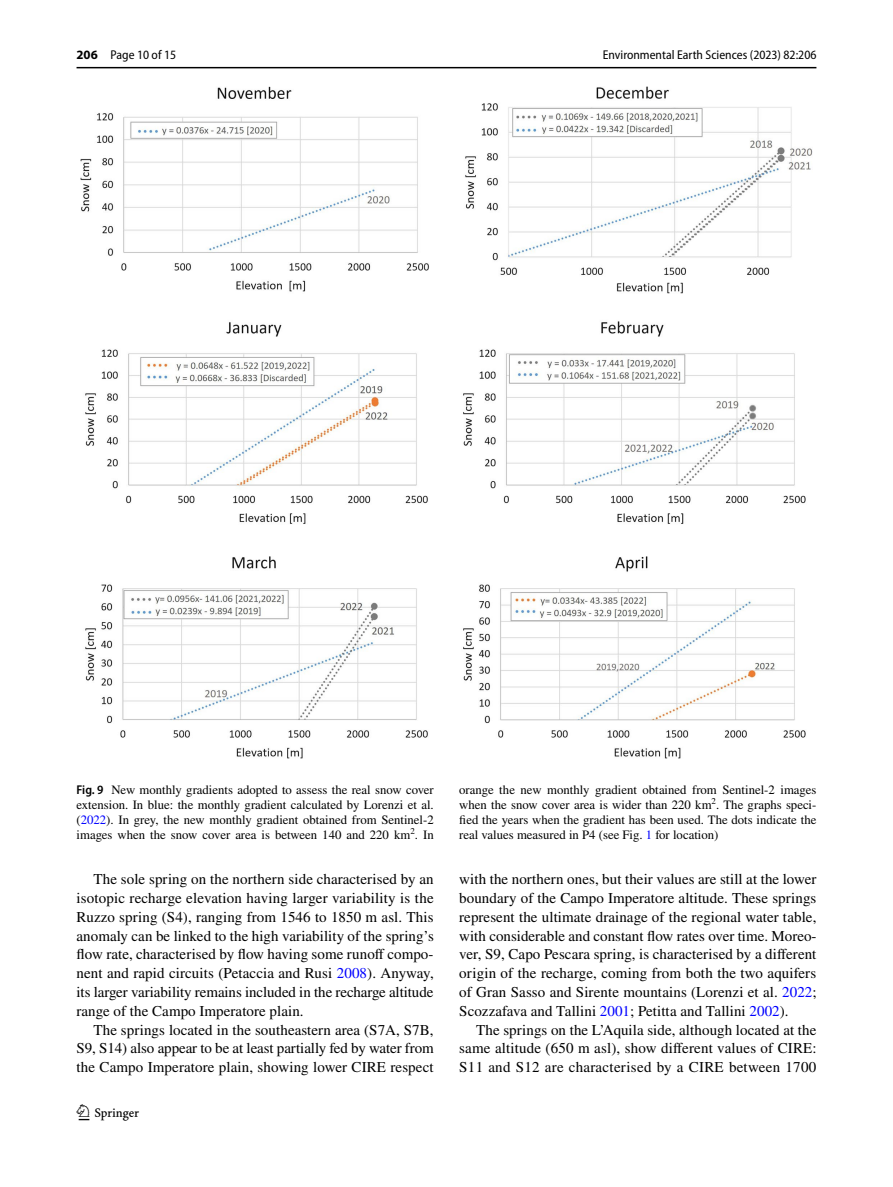
<style>
.page{position:relative;width:893px;height:1187px;background:#fff}
.page>*{position:absolute;margin:0;border:0;box-sizing:border-box;transform-origin:0 0}
.t1{font:22.5px "Springnew Regular 2";color:#000}
.t2{font:15px/18.8px "STIX";letter-spacing:.005em;color:#000;text-align:justify}
.t3{font:12.75px/15px "STIX";color:#000;text-align:justify}
.t4{font:semi-condensed 12.75px "Myriad Pro";color:#000}
.s1{font-weight:700;font-stretch:normal}
.s2{font-family:"Myriad Pro";font-weight:600;font-stretch:semi-condensed}
.s3{color:#00f}
</style>
<div class="page">
<hr style="left:77px;top:67px;width:739px;height:1px;background:#000">
<img style="left:81px;top:87px;width:731px;height:671px">
<p class="t4" style="left:77px;top:48px;width:101px"><span class="s1">206</span> Page 10 of 15</p>
<p class="t4" style="left:603px;top:48px;width:215px">Environmental Earth Sciences (2023) 82:206</p>
<p class="t3" style="left:77px;top:782px;width:359px"><span class="s2">Fig. 9</span> New monthly gradients adopted to assess the real snow cover extension. In blue: the monthly gradient calculated by Lorenzi et al. (<span class="s3">2022</span>). In grey, the new monthly gradient obtained from Sentinel-2 images when the snow cover area is between 140 and 220 km<sup>2</sup>. In</p>
<p class="t3" style="left:459px;top:782px;width:359px">orange the new monthly gradient obtained from Sentinel-2 images when the snow cover area is wider than 220 km<sup>2</sup>. The graphs speci&shy;fied the years when the gradient has been used. The dots indicate the real values measured in P4 (see Fig. <span class="s3">1</span> for location)</p>
<p class="t2" style="left:77px;top:871px;width:359px;text-indent:17px">The sole spring on the northern side characterised by an isotopic recharge elevation having larger variability is the Ruzzo spring (S4), ranging from 1546 to 1850 m asl. This anomaly can be linked to the high variability of the spring’s flow rate, characterised by flow having some runoff compo&shy;nent and rapid circuits (Petaccia and Rusi <span class="s3">2008</span>). Anyway, its larger variability remains included in the recharge altitude range of the Campo Imperatore plain.</p>
<p class="t2" style="left:77px;top:1021px;width:359px;text-indent:17px">The springs located in the southeastern area (S7A, S7B, S9, S14) also appear to be at least partially fed by water from the Campo Imperatore plain, showing lower CIRE respect</p>
<h1 class="t1" style="left:79px;top:1104px;width:62px">1 3</h1>
<p class="t2" style="left:459px;top:871px;width:359px">with the northern ones, but their values are still at the lower boundary of the Campo Imperatore altitude. These springs represent the ultimate drainage of the regional water table, with considerable and constant flow rates over time. Moreo&shy;ver, S9, Capo Pescara spring, is characterised by a different origin of the recharge, coming from both the two aquifers of Gran Sasso and Sirente mountains (Lorenzi et al. <span class="s3">2022</span>; Scozzafava and Tallini <span class="s3">2001</span>; Petitta and Tallini <span class="s3">2002</span>).</p>
<p class="t2" style="left:459px;top:1021px;width:359px;text-indent:17px">The springs on the L’Aquila side, although located at the same altitude (650 m asl), show different values of CIRE:<br>S11 and S12 are characterised by a CIRE between 1700</p>
</div>
